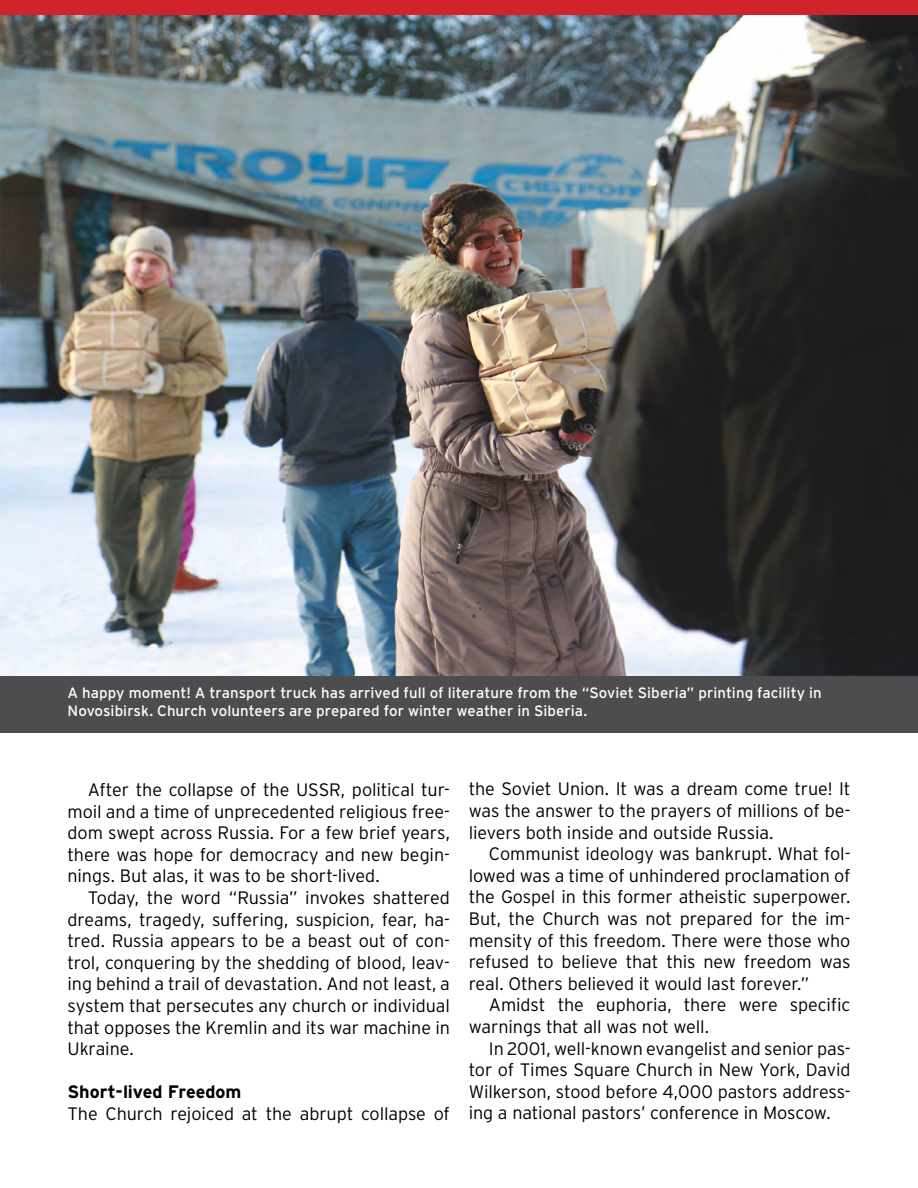
<style>
.page{position:relative;width:918px;height:1188px;background:#fff}
.page>*{position:absolute;margin:0;border:0;box-sizing:border-box;transform-origin:0 0}
.t1{font:300 18px/21.6px "Interstate";letter-spacing:-.005em;color:#000;text-align:justify}
.t2{font:700 18px "Interstate";color:#000}
.t3{font:15px/18px "Interstate";letter-spacing:.005em;color:#fff}
</style>
<div class="page">
<img style="left:0;top:15px;width:918px;height:661px">
<hr style="left:0;top:1075px;width:1px;height:57px;background:#4d4d4f">
<div style="left:0;top:676px;width:918px;height:57px;background:#4d4d4f"></div>
<div style="left:0;top:0;width:918px;height:15px;background:#d2232a"></div>
<p class="t3" style="left:68px;top:683px;width:756px">A happy moment! A transport truck has arrived full of literature from the “Soviet Siberia” printing facility in<br>Novosibirsk. Church volunteers are prepared for winter weather in Siberia.</p>
<p class="t1" style="left:68px;top:779px;width:384px;text-indent:20px">After the collapse of the USSR, political tur&shy;moil and a time of unprecedented religious free&shy;dom swept across Russia. For a few brief years, there was hope for democracy and new begin&shy;nings. But alas, it was to be short-lived.</p>
<p class="t1" style="left:68px;top:887px;width:384px;text-indent:20px">Today, the word “Russia” invokes shattered dreams, tragedy, suffering, suspicion, fear, ha&shy;tred. Russia appears to be a beast out of con&shy;trol, conquering by the shedding of blood, leav&shy;ing behind a trail of devastation. And not least, a system that persecutes any church or individual that opposes the Kremlin and its war machine in Ukraine.</p>
<p class="t2" style="left:68px;top:1082px;width:175px">Short-lived Freedom</p>
<p class="t1" style="left:68px;top:1103px;width:384px">The Church rejoiced at the abrupt collapse of</p>
<p class="t1" style="left:469px;top:778px;width:383px">the Soviet Union. It was a dream come true! It was the answer to the prayers of millions of be&shy;lievers both inside and outside Russia.</p>
<p class="t1" style="left:469px;top:843px;width:383px;text-indent:20px">Communist ideology was bankrupt. What fol&shy;lowed was a time of unhindered proclamation of the Gospel in this former atheistic superpower.<br>But, the Church was not prepared for the im&shy;mensity of this freedom. There were those who refused to believe that this new freedom was real. Others believed it would last forever.”</p>
<p class="t1" style="left:469px;top:994px;width:383px;text-indent:20px">Amidst the euphoria, there were specific warnings that all was not well.</p>
<p class="t1" style="left:469px;top:1037px;width:383px;text-indent:20px">In 2001, well-known evangelist and senior pas&shy;tor of Times Square Church in New York, David Wilkerson, stood before 4,000 pastors address&shy;ing a national pastors’ conference in Moscow.</p>
</div>
